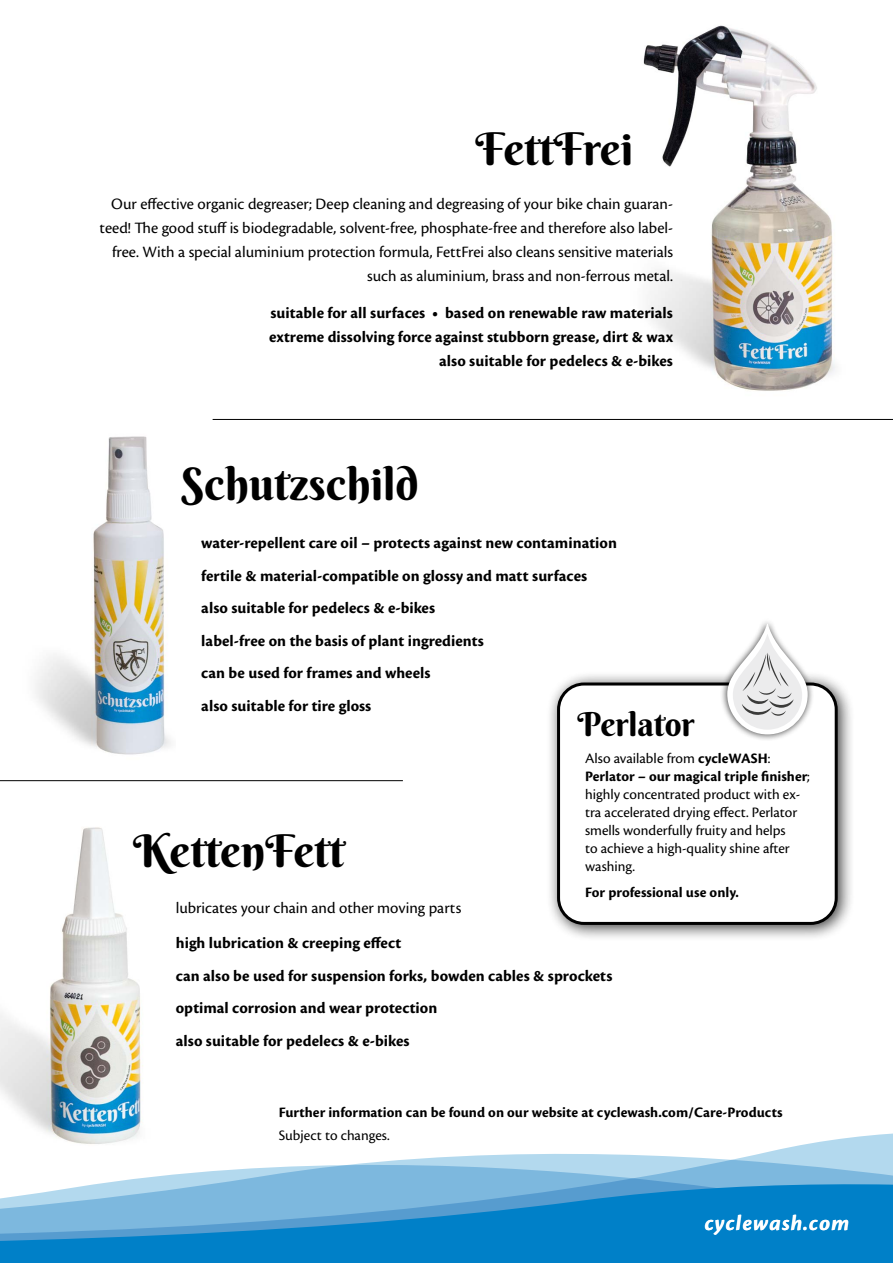
<style>
.page{position:relative;width:893px;height:1263px;background:#fff}
.page>*{position:absolute;margin:0;border:0;box-sizing:border-box;transform-origin:0 0}
.t1{font:45px "Berkshire Swash";color:#000}
.t2{font:33px "Berkshire Swash";color:#000}
.t3{font:italic 700 22.5px "Cronos Pro";letter-spacing:.05em;color:#fff}
.t4{font:700 16.5px/32.5px "Cronos Pro";letter-spacing:.005em;color:#000}
.t5{font:16.5px/24px "Cronos Pro";color:#000;text-align:right}
.t6{font:15px/18px "Cronos Pro";color:#000}
.t7{font:700 15px "Cronos Pro";color:#000}
.s1{font-weight:700}
</style>
<div class="page">
<div style="left:546px;top:671px;width:309px;height:271px;background:#000;opacity:.75"></div>
<div style="left:559px;top:684px;width:277px;height:239px;background:#fff;border-radius:26px"></div>
<div style="left:557px;top:682px;width:281px;height:243px;border:3px solid #000;border-radius:26px"></div>
<img style="left:0;top:827px;width:143px;height:303px">
<img style="left:35px;top:436px;width:136px;height:319px">
<img style="left:643px;top:25px;width:193px;height:366px">
<hr style="left:213px;top:419px;width:680px;height:1px;background:#000">
<hr style="left:0;top:780px;width:403px;height:1px;background:#000">
<div style="left:720px;top:618px;width:95px;height:123px;background:#000;opacity:.75"></div>
<svg style="left:727px;top:623px;width:81px;height:111px"></svg>
<svg style="left:44px;top:1130px;width:849px;height:21px"></svg>
<svg style="left:0;top:1151px;width:893px;height:112px;background:#57a8d8"></svg>
<h1 class="t1" style="left:475px;top:121px;width:160px">FettFrei</h1>
<p class="t5" style="left:100px;top:192px;width:575px">Our effective organic degreaser; Deep cleaning and degreasing of your bike chain guaran&shy;teed! The good stuff is biodegradable, solvent-free, phosphate-free and therefore also label&shy;free. With a special aluminium protection formula, FettFrei also cleans sensitive materials such as aluminium, brass and non-ferrous metal.</p>
<p class="t4" style="left:269px;top:301px;width:405px;line-height:24px;text-align:right">suitable for all surfaces • based on renewable raw materials extreme dissolving force against stubborn grease, dirt &amp; wax also suitable for pedelecs &amp; e‑bikes</p>
<h1 class="t1" style="left:181px;top:456px;width:239px">Schutzschild</h1>
<p class="t4" style="left:201px;top:527px;width:417px">water-repellent care oil – protects against new contamination fertile &amp; material-compatible on glossy and matt surfaces also suitable for pedelecs &amp; e‑bikes<br>label-free on the basis of plant ingredients<br>can be used for frames and wheels<br>also suitable for tire gloss</p>
<h2 class="t2" style="left:577px;top:704px;width:119px">Perlator</h2>
<p class="t6" style="left:585px;top:749px;width:226px">Also available from <span class="s1">cycleWASH</span>:<br><span class="s1">Perlator – our magical triple finisher</span>; highly concentrated product with ex&shy;tra accelerated drying effect. Perlator smells wonderfully fruity and helps<br>to achieve a high-quality shine after washing.</p>
<p class="t7" style="left:585px;top:884px;width:155px">For professional use only.</p>
<h1 class="t1" style="left:133px;top:823px;width:213px">KettenFett</h1>
<p class="t5" style="left:176px;top:895px;width:287px">lubricates your chain and other moving parts</p>
<p class="t4" style="left:176px;top:927px;width:438px">high lubrication &amp; creeping effect<br>can also be used for suspension forks, bowden cables &amp; sprockets optimal corrosion and wear protection<br>also suitable for pedelecs &amp; e‑bikes</p>
<p class="t7" style="left:279px;top:1104px;width:505px">Further information can be found on our website at cyclewash.com/Care-Products</p>
<p class="t6" style="left:279px;top:1126px;width:112px">Subject to changes.</p>
<h3 class="t3" style="left:705px;top:1209px;width:146px">cyclewash.com</h3>
</div>
